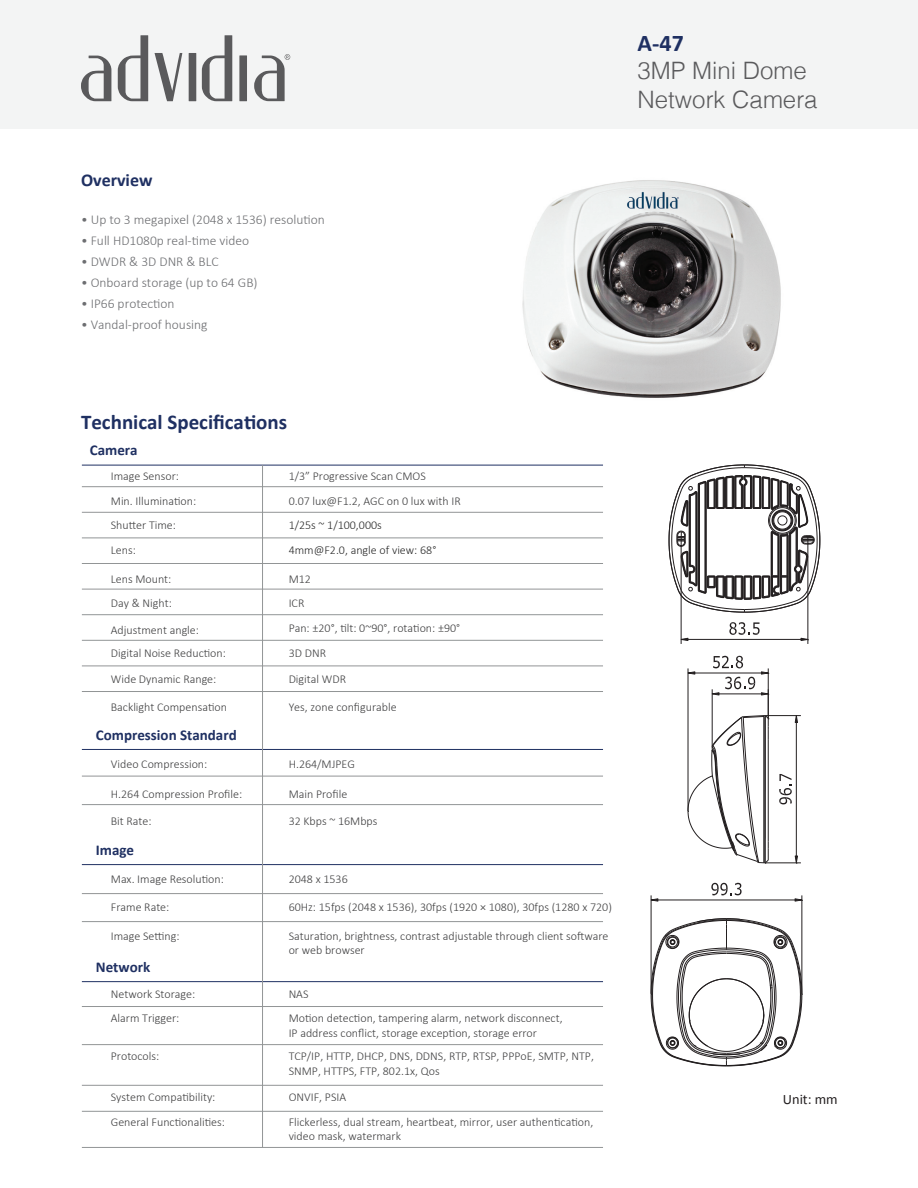
<style>
.page{position:relative;width:918px;height:1188px;background:#fff}
.page>*{position:absolute;margin:0;border:0;box-sizing:border-box;transform-origin:0 0}
.t1{font:300 24px/28.8px "Helvetica";color:#5a5a5c}
.t2{font:700 24px "Calibri";color:#1f3062}
.t3{font:700 21px "Calibri";color:#1f3062}
.t4{font:700 18px "Calibri";color:#1f3062}
.t5{font:700 15px "Calibri";color:#1f3062}
.t6{font:14.4px "Calibri";color:#231f20}
.t7{font:300 13.5px "Calibri";color:#6d6e71}
.t8{font:300 12px/14.4px "Calibri";color:#3f3f40}
.t9{font:300 12px "Calibri";color:#292929}
</style>
<div class="page">
<div style="left:0;top:0;width:918px;height:128px;background:#f3f4f4"></div>
<svg style="left:81px;top:56px;width:30px;height:45px"></svg>
<svg style="left:118px;top:35px;width:30px;height:66px"></svg>
<svg style="left:155px;top:53px;width:27px;height:48px"></svg>
<svg style="left:189px;top:53px;width:7px;height:48px"></svg>
<svg style="left:239px;top:55px;width:8px;height:46px"></svg>
<svg style="left:202px;top:35px;width:30px;height:66px"></svg>
<svg style="left:254px;top:54px;width:36px;height:47px"></svg>
<img style="left:522px;top:180px;width:259px;height:218px">
<hr style="left:82px;top:465px;width:521px;height:1px;background:#1f3062">
<hr style="left:82px;top:486px;width:521px;height:1px;background:#929596">
<hr style="left:82px;top:512px;width:521px;height:1px;background:#929596">
<hr style="left:82px;top:538px;width:521px;height:1px;background:#929596">
<hr style="left:82px;top:563px;width:521px;height:1px;background:#929596">
<hr style="left:82px;top:589px;width:521px;height:1px;background:#929596">
<hr style="left:82px;top:614px;width:521px;height:1px;background:#929596">
<hr style="left:82px;top:666px;width:521px;height:1px;background:#929596">
<hr style="left:82px;top:640px;width:521px;height:1px;background:#929596">
<hr style="left:82px;top:776px;width:521px;height:1px;background:#929596">
<hr style="left:82px;top:804px;width:521px;height:1px;background:#929596">
<hr style="left:82px;top:921px;width:521px;height:1px;background:#929596">
<hr style="left:82px;top:1044px;width:521px;height:1px;background:#929596">
<hr style="left:82px;top:1085px;width:521px;height:1px;background:#929596">
<hr style="left:82px;top:1006px;width:521px;height:1px;background:#929596">
<hr style="left:82px;top:893px;width:521px;height:1px;background:#929596">
<hr style="left:82px;top:864px;width:521px;height:1px;background:#1f3062">
<hr style="left:82px;top:981px;width:521px;height:1px;background:#1f3062">
<hr style="left:82px;top:749px;width:521px;height:1px;background:#1f3062">
<hr style="left:82px;top:691px;width:521px;height:1px;background:#929596">
<hr style="left:82px;top:1111px;width:521px;height:1px;background:#929596">
<hr style="left:262px;top:465px;width:1px;height:682px;background:#929596">
<hr style="left:651px;top:895px;width:1px;height:99px;background:#231f20">
<hr style="left:802px;top:895px;width:1px;height:99px;background:#231f20">
<hr style="left:658px;top:900px;width:137px;height:1px;background:#231f20">
<svg style="left:650px;top:899px;width:8px;height:2px"></svg>
<svg style="left:711px;top:883px;width:31px;height:12px"></svg>
<svg style="left:651px;top:919px;width:152px;height:148px"></svg>
<svg style="left:795px;top:899px;width:8px;height:2px"></svg>
<hr style="left:681px;top:546px;width:1px;height:98px;background:#231f20">
<hr style="left:808px;top:543px;width:1px;height:101px;background:#231f20">
<hr style="left:688px;top:639px;width:113px;height:1px;background:#231f20">
<svg style="left:680px;top:638px;width:8px;height:3px"></svg>
<svg style="left:729px;top:622px;width:31px;height:13px"></svg>
<svg style="left:669px;top:465px;width:151px;height:147px"></svg>
<svg style="left:801px;top:638px;width:8px;height:3px"></svg>
<hr style="left:765px;top:715px;width:36px;height:1px;background:#231f20">
<hr style="left:765px;top:863px;width:36px;height:1px;background:#231f20">
<hr style="left:796px;top:722px;width:1px;height:134px;background:#231f20">
<svg style="left:795px;top:715px;width:3px;height:8px"></svg>
<svg style="left:779px;top:774px;width:13px;height:30px"></svg>
<svg style="left:795px;top:856px;width:3px;height:8px"></svg>
<svg style="left:687px;top:656px;width:83px;height:208px"></svg>
<hr style="left:82px;top:1147px;width:521px;height:1px;background:#929596">
<h3 class="t4" style="left:81px;top:169px;width:73px">Overview</h3>
<p class="t7" style="left:81px;top:211px;width:245px">• Up to 3 megapixel (2048 x 1536) resolution</p>
<p class="t7" style="left:81px;top:232px;width:170px">• Full HD1080p real-time video</p>
<p class="t7" style="left:81px;top:253px;width:139px">• DWDR &amp; 3D DNR &amp; BLC</p>
<p class="t7" style="left:81px;top:274px;width:178px">• Onboard storage (up to 64 GB)</p>
<p class="t7" style="left:81px;top:295px;width:95px">• IP66 protection</p>
<p class="t7" style="left:81px;top:316px;width:128px">• Vandal-proof housing</p>
<h1 class="t2" style="left:638px;top:27px;width:48px">A-47</h1>
<h1 class="t1" style="left:638px;top:55px;width:182px">3MP Mini Dome<br>Network Camera</h1>
<h2 class="t3" style="left:81px;top:409px;width:208px">Technical Specifications</h2>
<p class="t5" style="left:90px;top:441px;width:49px">Camera</p>
<p class="t8" style="left:111px;top:468px;width:70px">Image Sensor:</p>
<p class="t8" style="left:289px;top:468px;width:139px">1/3” Progressive Scan CMOS</p>
<p class="t8" style="left:111px;top:493px;width:87px">Min. Illumination:</p>
<p class="t8" style="left:289px;top:493px;width:174px">0.07 lux@F1.2, AGC on 0 lux with IR</p>
<p class="t8" style="left:111px;top:518px;width:67px">Shutter Time:</p>
<p class="t9" style="left:289px;top:518px;width:95px">1/25s ~ 1/100,000s</p>
<p class="t8" style="left:111px;top:542px;width:26px">Lens:</p>
<p class="t9" style="left:289px;top:542px;width:149px">4mm@F2.0, angle of view: 68°</p>
<p class="t8" style="left:111px;top:571px;width:62px">Lens Mount:</p>
<p class="t8" style="left:289px;top:571px;width:24px">M12</p>
<p class="t8" style="left:111px;top:595px;width:62px">Day &amp; Night:</p>
<p class="t8" style="left:289px;top:595px;width:17px">ICR</p>
<p class="t8" style="left:111px;top:622px;width:90px">Adjustment angle:</p>
<p class="t8" style="left:289px;top:621px;width:173px">Pan: ±20°, tilt: 0~90°, rotation: ±90°</p>
<p class="t8" style="left:111px;top:646px;width:117px">Digital Noise Reduction:</p>
<p class="t8" style="left:289px;top:646px;width:39px">3D DNR</p>
<p class="t8" style="left:111px;top:672px;width:107px">Wide Dynamic Range:</p>
<p class="t8" style="left:289px;top:672px;width:59px">Digital WDR</p>
<p class="t8" style="left:111px;top:699px;width:118px">Backlight Compensation</p>
<p class="t8" style="left:289px;top:699px;width:109px">Yes, zone configurable</p>
<p class="t5" style="left:96px;top:725px;width:142px">Compression Standard</p>
<p class="t8" style="left:111px;top:757px;width:98px">Video Compression:</p>
<p class="t8" style="left:289px;top:757px;width:68px">H.264/MJPEG</p>
<p class="t8" style="left:111px;top:786px;width:133px">H.264 Compression Profile:</p>
<p class="t8" style="left:289px;top:786px;width:60px">Main Profile</p>
<p class="t8" style="left:111px;top:813px;width:42px">Bit Rate:</p>
<p class="t8" style="left:289px;top:813px;width:90px">32 Kbps ~ 16Mbps</p>
<p class="t5" style="left:96px;top:840px;width:40px">Image</p>
<p class="t8" style="left:111px;top:872px;width:115px">Max. Image Resolution:</p>
<p class="t8" style="left:289px;top:872px;width:61px">2048 x 1536</p>
<p class="t8" style="left:111px;top:899px;width:60px">Frame Rate:</p>
<p class="t8" style="left:289px;top:899px;width:325px">60Hz: 15fps (2048 x 1536), 30fps (1920 × 1080), 30fps (1280 x 720)</p>
<p class="t8" style="left:111px;top:928px;width:70px">Image Setting:</p>
<p class="t8" style="left:289px;top:928px;width:321px">Saturation, brightness, contrast adjustable through client software or web browser</p>
<p class="t5" style="left:96px;top:957px;width:56px">Network</p>
<p class="t8" style="left:111px;top:986px;width:86px">Network Storage:</p>
<p class="t8" style="left:289px;top:986px;width:21px">NAS</p>
<p class="t8" style="left:111px;top:1010px;width:70px">Alarm Trigger:</p>
<p class="t8" style="left:111px;top:1049px;width:50px">Protocols:</p>
<p class="t8" style="left:289px;top:1049px;width:307px">TCP/IP, HTTP, DHCP, DNS, DDNS, RTP, RTSP, PPPoE, SMTP, NTP,<br>SNMP, HTTPS, FTP, 802.1x, Qos</p>
<p class="t8" style="left:111px;top:1090px;width:106px">System Compatibility:</p>
<p class="t8" style="left:289px;top:1090px;width:59px">ONVIF, PSIA</p>
<p class="t8" style="left:111px;top:1114px;width:116px">General Functionalities:</p>
<p class="t8" style="left:289px;top:1114px;width:306px">Flickerless, dual stream, heartbeat, mirror, user authentication, video mask, watermark</p>
<p class="t8" style="left:289px;top:1010px;width:275px">Motion detection, tampering alarm, network disconnect,<br>IP address conflict, storage exception, storage error</p>
<p class="t6" style="left:783px;top:1090px;width:56px">Unit: mm</p>
</div>
